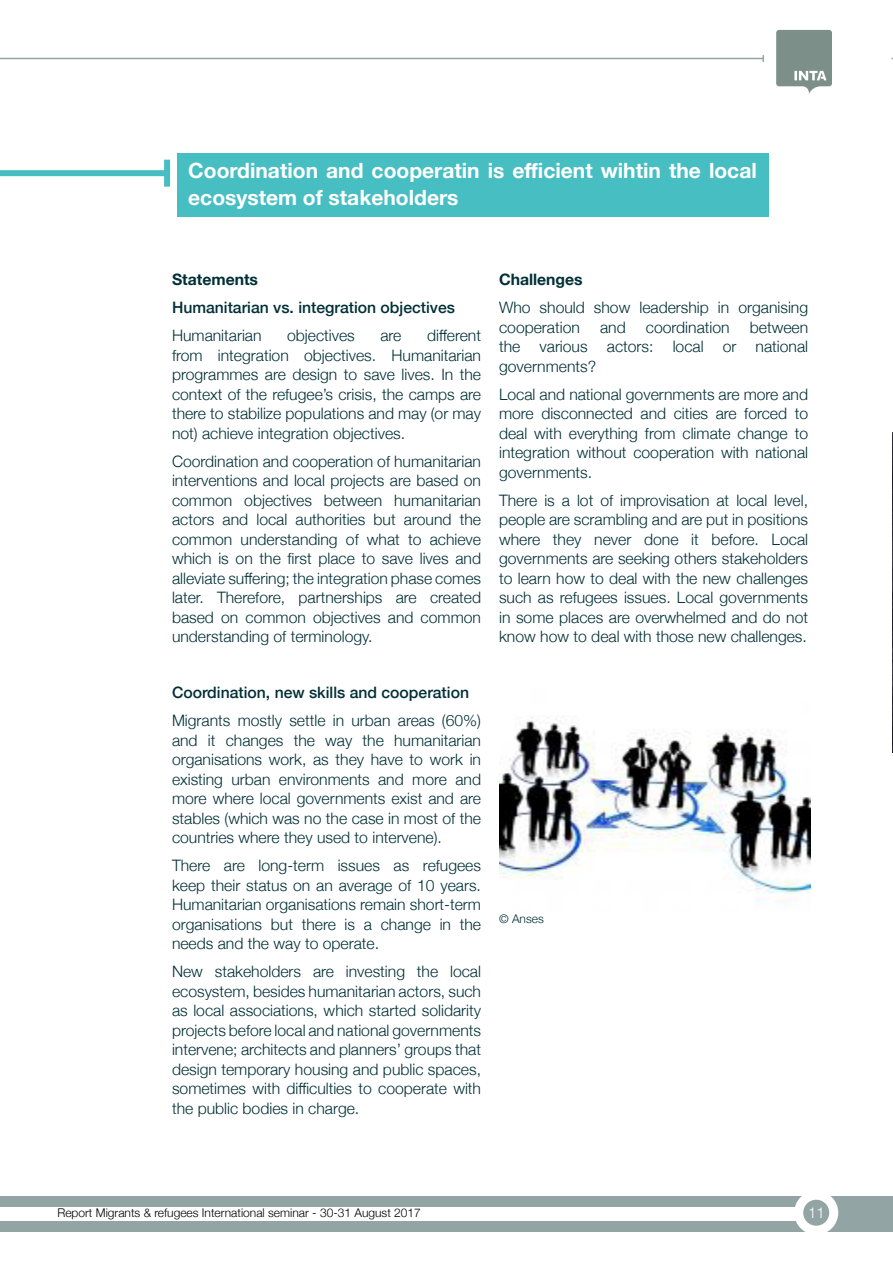
<style>
.page{position:relative;width:893px;height:1263px;background:#fff}
.page>*{position:absolute;margin:0;border:0;box-sizing:border-box;transform-origin:0 0}
.t1{font:700 21px/27px "Helvetica Neue";color:#fff}
.t2{font:300 15.75px/19.5px "Helvetica Neue";color:#002f36;text-align:justify}
.t3{font:500 15.75px "Helvetica Neue";color:#002f36}
.t4{font:700 15.75px "Helvetica Neue";color:#002f36}
.t5{font:300 15px "Helvetica Neue";color:#fff}
.t6{font:300 12px "Helvetica Neue";color:#000}
.t7{font:300 12px "Helvetica Neue";color:#002f36}
</style>
<div class="page">
<div style="left:0;top:1195px;width:893px;height:36px;background:#92a5a4"></div>
<svg style="left:799px;top:1195px;width:35px;height:35px"></svg>
<div style="left:794px;top:1191px;width:44px;height:44px;border:9px solid #fff;border-radius:50%"></div>
<div style="left:0;top:1207px;width:799px;height:13px;background:#fff"></div>
<svg style="left:776px;top:30px;width:56px;height:64px"></svg>
<hr style="left:0;top:58px;width:763px;height:1px;background:#92a5a4">
<svg style="left:762px;top:55px;width:2px;height:7px"></svg>
<div style="left:178px;top:153px;width:591px;height:63px;background:#47bec2"></div>
<div style="left:0;top:170px;width:167px;height:6px;background:#47bec2"></div>
<div style="left:164px;top:160px;width:6px;height:27px;background:#47bec2"></div>
<img style="left:500px;top:717px;width:310px;height:189px">
<img style="left:892px;top:432px;width:1px;height:320px">
<h1 class="t1" style="left:188px;top:158px;width:570px">Coordination and cooperatin is efficient wihtin the local ecosystem of stakeholders</h1>
<p class="t4" style="left:172px;top:267px;width:88px">Statements</p>
<p class="t3" style="left:172px;top:295px;width:285px">Humanitarian vs. integration objectives</p>
<p class="t2" style="left:172px;top:325px;width:91px">Humanitarian</p>
<p class="t2" style="left:287px;top:325px;width:69px">objectives</p>
<p class="t2" style="left:380px;top:325px;width:23px">are</p>
<p class="t2" style="left:172px;top:325px;width:311px;text-indent:255px">different from integration objectives. Humanitarian programmes are design to save lives. In the context of the refugee’s crisis, the camps are there to stabilize populations and may (or may not) achieve integration objectives.</p>
<p class="t2" style="left:172px;top:450px;width:311px">Coordination and cooperation of humanitarian interventions and local projects are based on common objectives between humanitarian actors and local authorities but around the common understanding of what to achieve which is on the first place to save lives and alleviate suffering; the integration phase comes later. Therefore, partnerships are created based on common objectives and common understanding of terminology.</p>
<p class="t3" style="left:172px;top:680px;width:299px">Coordination, new skills and cooperation</p>
<p class="t2" style="left:172px;top:710px;width:311px">Migrants mostly settle in urban areas (60%) and it changes the way the humanitarian organisations work, as they have to work in existing urban environments and more and more where local governments exist and are stables (which was no the case in most of the countries where they used to intervene).</p>
<p class="t2" style="left:172px;top:855px;width:311px">There are long-term issues as refugees keep their status on an average of 10 years.<br>Humanitarian organisations remain short-term organisations but there is a change in the needs and the way to operate.</p>
<p class="t2" style="left:172px;top:961px;width:311px">New stakeholders are investing the local ecosystem, besides humanitarian actors, such as local associations, which started solidarity projects before local and national governments intervene; architects and planners’ groups that design temporary housing and public spaces, sometimes with difficulties to cooperate with the public bodies in charge.</p>
<p class="t4" style="left:499px;top:267px;width:85px">Challenges</p>
<p class="t2" style="left:499px;top:297px;width:311px">Who should show leadership in organising cooperation</p>
<p class="t2" style="left:499px;top:316px;width:311px;text-indent:251px">between the various actors: local or national governments?</p>
<p class="t2" style="left:499px;top:383px;width:311px">Local and national governments are more and more disconnected and cities are forced to deal with everything from climate change to integration without cooperation with national governments.</p>
<p class="t2" style="left:499px;top:489px;width:311px">There is a lot of improvisation at local level, people are scrambling and are put in positions where they never done it before. Local governments are seeking others stakeholders to learn how to deal with the new challenges such as refugees issues. Local governments in some places are overwhelmed and do not know how to deal with those new challenges.</p>
<p class="t2" style="left:600px;top:316px;width:27px">and</p>
<p class="t2" style="left:646px;top:316px;width:85px">coordination</p>
<p class="t7" style="left:499px;top:908px;width:46px">© Anses</p>
<p class="t6" style="left:57px;top:1203px;width:365px">Report Migrants &amp; refugees International seminar - 30-31 August 2017</p>
<p class="t5" style="left:808px;top:1200px;width:18px">11</p>
</div>
